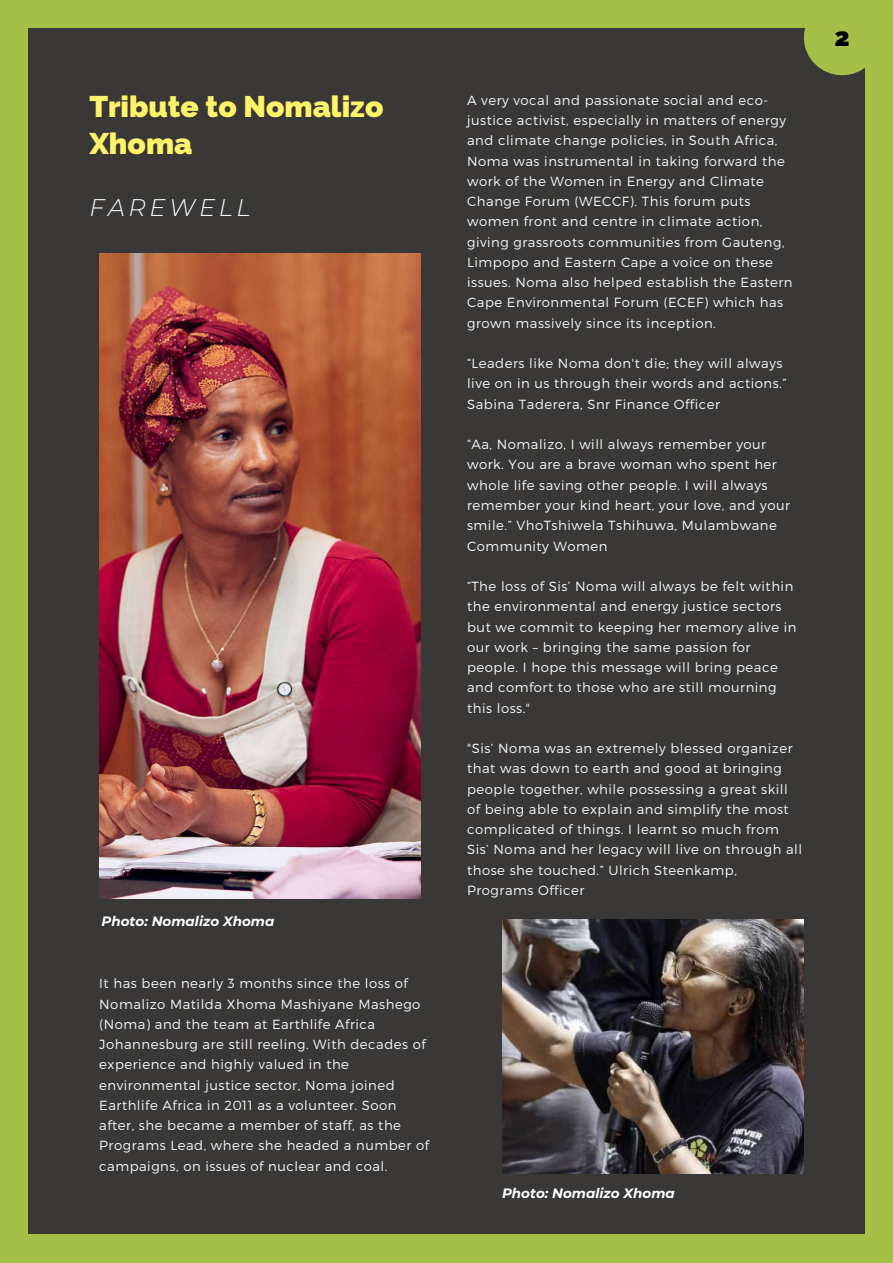
<style>
.page{position:relative;width:893px;height:1263px;background:#a5bf47}
.page>*{position:absolute;margin:0;border:0;box-sizing:border-box;transform-origin:0 0}
.t1{font:800 30px/37.1px "Raleway";color:#fff36a}
.t2{font:800 25.5px "Raleway";color:#000}
.t3{font:italic 300 24px "Montserrat";letter-spacing:.15em;color:#f9f9f9}
.t4{font:italic 700 13.5px "Montserrat";color:#fff}
.t5{font:300 13.2px/20.2px "Montserrat";letter-spacing:.04em;color:#f9f9f9}
</style>
<div class="page">
<div style="left:28px;top:29px;width:837px;height:1205px;background:#3a3836"></div>
<img style="left:99px;top:253px;width:321px;height:645px">
<div style="left:804px;top:0;width:76px;height:75px;background:#a5bf47;border-radius:50%"></div>
<img style="left:502px;top:920px;width:301px;height:254px">
<h1 class="t1" style="left:89px;top:87px;width:296px">Tribute to Nomalizo<br>Xhoma</h1>
<h3 class="t3" style="left:89px;top:192px;width:163px">FAREWELL</h3>
<p class="t4" style="left:102px;top:913px;width:174px">Photo: Nomalizo Xhoma</p>
<p class="t5" style="left:99px;top:973px;width:331px">It has been nearly 3 months since the loss of Nomalizo Matilda Xhoma Mashiyane Mashego (Noma) and the team at Earthlife Africa Johannesburg are still reeling. With decades of experience and highly valued in the environmental justice sector, Noma joined Earthlife Africa in 2011 as a volunteer. Soon after, she became a member of staff, as the Programs Lead, where she headed a number of campaigns, on issues of nuclear and coal.</p>
<p class="t5" style="left:467px;top:89px;width:327px">A very vocal and passionate social and eco&shy;justice activist, especially in matters of energy and climate change policies, in South Africa, Noma was instrumental in taking forward the work of the Women in Energy and Climate Change Forum (WECCF). This forum puts women front and centre in climate action, giving grassroots communities from Gauteng, Limpopo and Eastern Cape a voice on these issues. Noma also helped establish the Eastern Cape Environmental Forum (ECEF) which has grown massively since its inception.</p>
<p class="t5" style="left:467px;top:353px;width:321px">“Leaders like Noma don't die; they will always live on in us through their words and actions.”<br>Sabina Taderera, Snr Finance Officer</p>
<p class="t5" style="left:467px;top:434px;width:324px">“Aa, Nomalizo, I will always remember your work. You are a brave woman who spent her whole life saving other people. I will always remember your kind heart, your love, and your smile.” VhoTshiwela Tshihuwa, Mulambwane Community Women</p>
<p class="t5" style="left:467px;top:575px;width:331px">“The loss of Sis’ Noma will always be felt within the environmental and energy justice sectors but we commit to keeping her memory alive in our work – bringing the same passion for people. I hope this message will bring peace and comfort to those who are still mourning this loss."</p>
<p class="t5" style="left:467px;top:737px;width:336px">"Sis’ Noma was an extremely blessed organizer that was down to earth and good at bringing people together, while possessing a great skill of being able to explain and simplify the most complicated of things. I learnt so much from Sis’ Noma and her legacy will live on through all those she touched.” Ulrich Steenkamp, Programs Officer</p>
<h2 class="t2" style="left:834px;top:22px;width:17px">2</h2>
<p class="t4" style="left:502px;top:1185px;width:174px">Photo: Nomalizo Xhoma</p>
</div>
